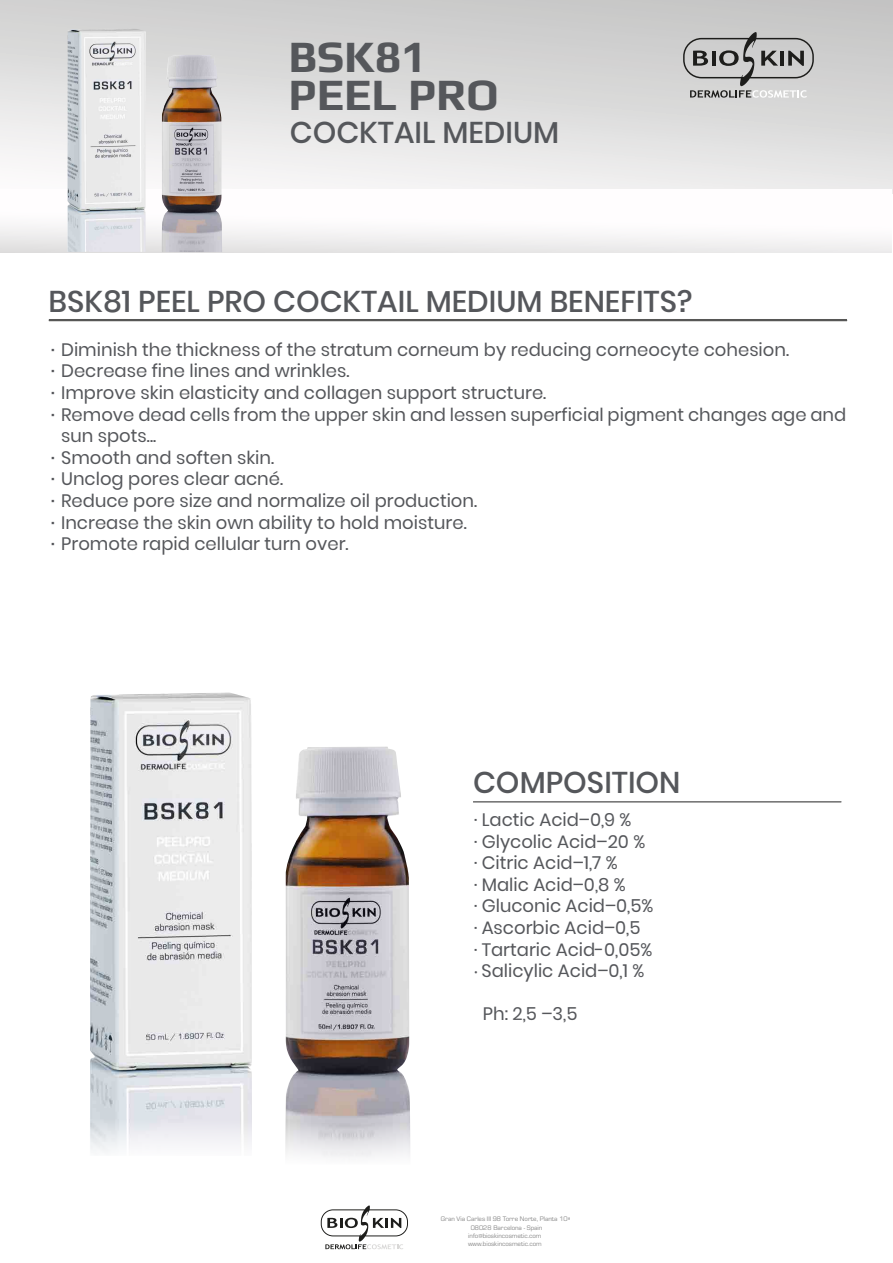
<style>
.page{position:relative;width:893px;height:1263px;background:#fff}
.page>*{position:absolute;margin:0;border:0;box-sizing:border-box;transform-origin:0 0}
.t1{font:700 45px/37.5px "Play";color:#55575b}
.t2{font:500 30px "Poppins";color:#55575b}
.t3{font:18px/21.6px "Poppins";color:#55575b}
.t4{font:6.75px/8.1px "Eurostile";color:#878787;text-align:center}
.s1{font-weight:500}
.s2{font-family:"Myriad Pro"}
</style>
<div class="page">
<div style="left:0;top:0;width:893px;height:193px;background:linear-gradient(to bottom,#c8c8c8,#f2f2f2)"></div>
<div style="left:0;top:190px;width:892px;height:62px;background:linear-gradient(to bottom,#fff,#eeeded)"></div>
<hr style="left:49px;top:319px;width:798px;height:2px;background:#575756">
<hr style="left:473px;top:801px;width:368px;height:1px;background:#706f6f">
<svg style="left:683px;top:32px;width:131px;height:66px;background:#b0b0af"></svg>
<svg style="left:321px;top:1205px;width:87px;height:44px"></svg>
<svg style="left:90px;top:692px;width:320px;height:465px"></svg>
<img style="left:67px;top:28px;width:79px;height:224px">
<img style="left:162px;top:54px;width:60px;height:198px">
<h1 class="t1" style="left:288px;top:37px;width:212px">BSK81<br>PEEL PRO</h1>
<h2 class="t2" style="left:290px;top:115px;width:271px">COCKTAIL MEDIUM</h2>
<h2 class="t2" style="left:49px;top:284px;width:645px">BSK81 PEEL PRO COCKTAIL MEDIUM BENEFITS?</h2>
<p class="t3" style="left:51px;top:339px;width:739px"><span class="s1">·</span> Diminish the thickness of the stratum corneum by reducing corneocyte cohesion.</p>
<p class="t3" style="left:51px;top:360px;width:300px"><span class="s1">·</span> Decrease fine lines and wrinkles.</p>
<p class="t3" style="left:51px;top:382px;width:497px"><span class="s1">·</span> Improve skin elasticity and collagen support structure.</p>
<p class="t3" style="left:51px;top:404px;width:797px"><span class="s1">·</span> Remove dead cells from the upper skin and lessen superficial pigment changes age and</p>
<p class="t3" style="left:61px;top:425px;width:97px">sun spots...</p>
<p class="t3" style="left:51px;top:447px;width:225px"><span class="s1">·</span> Smooth and soften skin.</p>
<p class="t3" style="left:51px;top:468px;width:234px"><span class="s1">·</span> Unclog pores clear acné.</p>
<p class="t3" style="left:51px;top:490px;width:428px"><span class="s1">·</span> Reduce pore size and normalize oil production.</p>
<p class="t3" style="left:51px;top:512px;width:417px"><span class="s1">·</span> Increase the skin own ability to hold moisture.</p>
<p class="t3" style="left:51px;top:533px;width:299px"><span class="s1">·</span> Promote rapid cellular turn over.</p>
<h2 class="t2" style="left:473px;top:765px;width:209px">COMPOSITION</h2>
<p class="t3" style="left:474px;top:809px;width:181px">· Lactic Acid–0,9 %<br>· Glycolic Acid–20 %<br>· Citric Acid–1,7 %<br>· Malic Acid–0,8 %<br>· Gluconic Acid–0,5% · Ascorbic Acid–0,5<br>· Tartaric Acid-0,05% <span class="s2">·</span> Salicylic Acid–0,1 %</p>
<p class="t3" style="left:483px;top:1003px;width:96px">Ph: 2,5 –3,5</p>
<p class="t4" style="left:441px;top:1215px;width:131px">Gran Via Carles III 98 Torre Norte, Planta 10ª<br>08028 Barcelona - Spain info@bioskincosmetic.com www.bioskincosmetic.com</p>
</div>
